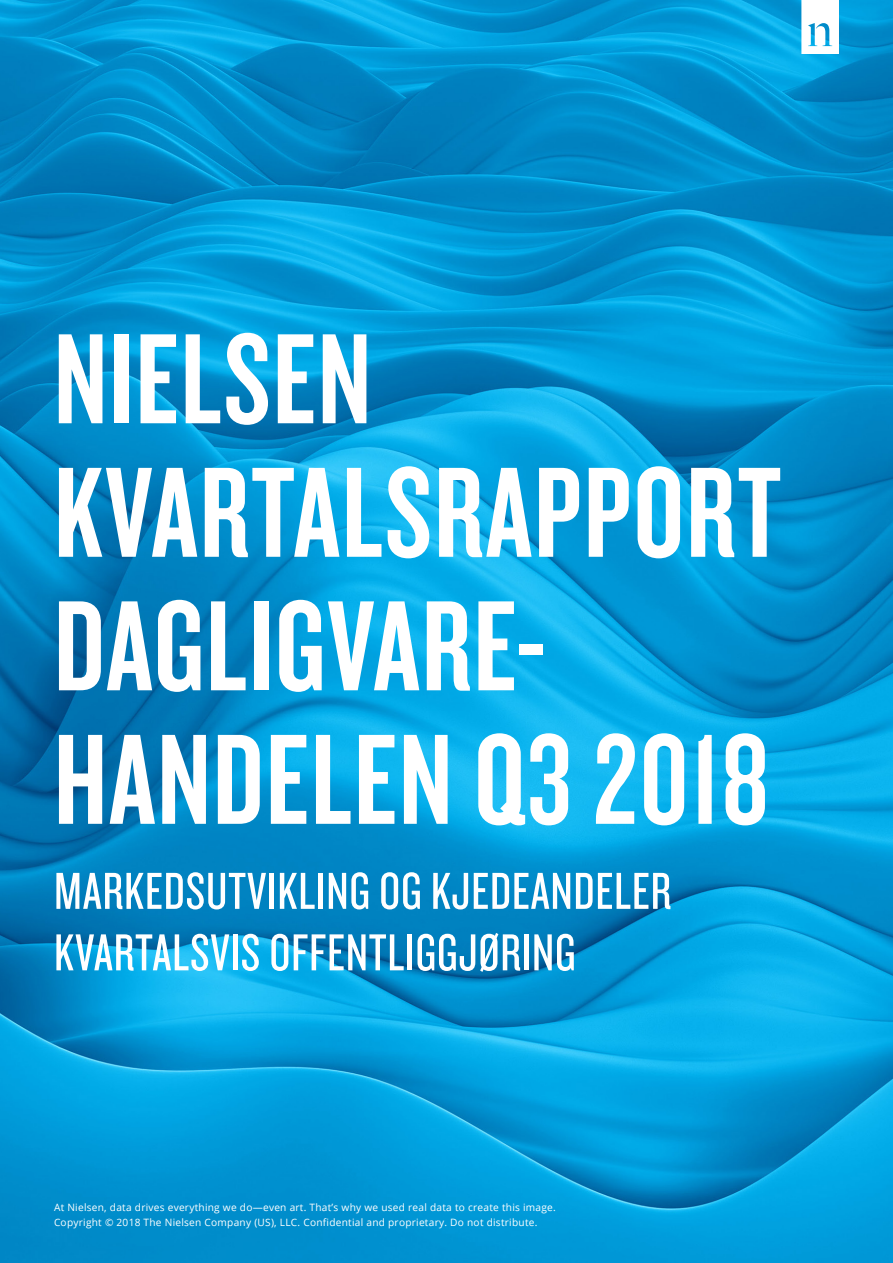
<style>
.page{position:relative;width:893px;height:1263px;background:#fff}
.page>*{position:absolute;margin:0;border:0;box-sizing:border-box;transform-origin:0 0}
.Cover_-_Title{font:133.5px/133.5px "Knockout 48 Featherweight";letter-spacing:.015em;color:#fff}
.Cover_-_Subhead{font:54px "Knockout 28 Junior Feathrwt";letter-spacing:.015em;color:#fff}
.Copyright{font:10.2px/15px "Open Sans";letter-spacing:.025em;color:#fff}
</style>
<div class="page">
<img style="left:0;top:0;width:893px;height:1263px">
<svg style="left:801px;top:0;width:38px;height:54px"></svg>
<p class="Cover_-_Title" style="left:54px;top:308px;width:729px">NIELSEN<br>KVARTALSRAPPORT<br>DAGLIGVARE-<br>HANDELEN Q3 2018</p>
<p class="Cover_-_Subhead" style="left:54px;top:858px;width:619px">MARKEDSUTVIKLING OG KJEDEANDELER</p>
<p class="Cover_-_Subhead" style="left:54px;top:919px;width:523px">KVARTALSVIS OFFENTLIGGJØRING</p>
<p class="Copyright" style="left:54px;top:1200px;width:503px">At Nielsen, data drives everything we do—even art. That’s why we used real data to create this image.<br>Copyright © 2018 The Nielsen Company (US), LLC. Confidential and proprietary. Do not distribute.</p>
</div>
